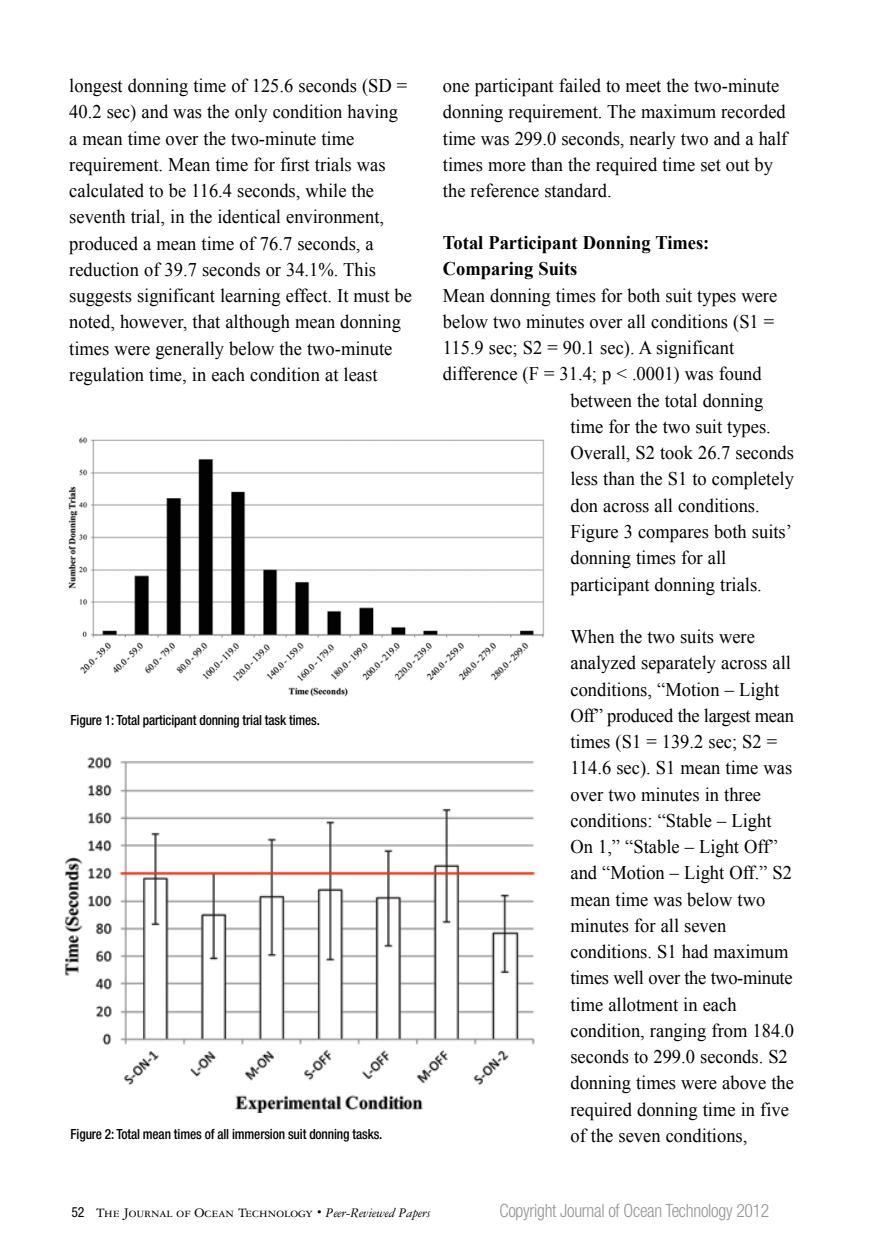
<style>
.page{position:relative;width:882px;height:1260px;background:#fff}
.page>*{position:absolute;margin:0;border:0;box-sizing:border-box;transform-origin:0 0}
.t1{font:19.25px/26.2px "Times New Roman";color:#000;scale:.96 1}
.t2{font:700 19.25px/26.2px "Times New Roman";color:#000;scale:.96 1}
.t3{font:300 condensed 18.38px "Helvetica Neue";letter-spacing:-.015em;color:#939598;scale:.96 1}
.t4{font:500 condensed 14px "Helvetica Neue";letter-spacing:-.01em;color:#000;scale:.95 1}
.t5{font:14px "Garamond Three SC";color:#000}
.s1{font-family:"Helvetica Neue";font-stretch:condensed}
.s2{font-family:"Garamond Three";font-size:10.5px}
.s3{font-family:"Garamond Three";font-style:italic}
</style>
<div class="page">
<img style="left:65px;top:757px;width:470px;height:356px">
<img style="left:68px;top:437px;width:477px;height:260px">
<p class="t1" style="left:69px;top:72px;width:359px">longest donning time of 125.6 seconds (SD = 40.2 sec) and was the only condition having<br>a mean time over the two-minute time requirement. Mean time for first trials was calculated to be 116.4 seconds, while the seventh trial, in the identical environment, produced a mean time of 76.7 seconds, a reduction of 39.7 seconds or 34.1%. This suggests significant learning effect. It must be noted, however, that although mean donning times were generally below the two-minute regulation time, in each condition at least</p>
<p class="t1" style="left:443px;top:72px;width:360px">one participant failed to meet the two-minute donning requirement. The maximum recorded time was 299.0 seconds, nearly two and a half times more than the required time set out by the reference standard.</p>
<p class="t2" style="left:443px;top:229px;width:279px">Total Participant Donning Times:<br>Comparing Suits</p>
<p class="t1" style="left:443px;top:282px;width:350px">Mean donning times for both suit types were</p>
<p class="t1" style="left:443px;top:308px;width:347px">below two minutes over all conditions (S1 =</p>
<p class="t1" style="left:443px;top:334px;width:305px">115.9 sec; S2 = 90.1 sec). A significant</p>
<p class="t1" style="left:443px;top:361px;width:334px">difference (F = 31.4; p &lt; .0001) was found</p>
<p class="t1" style="left:570px;top:387px;width:202px">between the total donning</p>
<p class="t1" style="left:570px;top:413px;width:210px">time for the two suit types.</p>
<p class="t1" style="left:570px;top:439px;width:234px">Overall, S2 took 26.7 seconds</p>
<p class="t1" style="left:570px;top:466px;width:234px">less than the S1 to completely</p>
<p class="t1" style="left:570px;top:492px;width:199px">don across all conditions.</p>
<p class="t1" style="left:570px;top:518px;width:232px">Figure 3 compares both suits’</p>
<p class="t1" style="left:570px;top:544px;width:164px">donning times for all</p>
<p class="t1" style="left:570px;top:571px;width:201px">participant donning trials.</p>
<p class="t1" style="left:570px;top:623px;width:234px">When the two suits were analyzed separately across all conditions, “Motion – Light<br>Off” produced the largest mean times (S1 = 139.2 sec; S2 =<br>114.6 sec). S1 mean time was over two minutes in three conditions: “Stable – Light<br>On 1,” “Stable – Light Off” and “Motion – Light Off.” S2 mean time was below two minutes for all seven conditions. S1 had maximum times well over the two-minute time allotment in each condition, ranging from 184.0 seconds to 299.0 seconds. S2 donning times were above the required donning time in five</p>
<p class="t4" style="left:71px;top:712px;width:264px">Figure 1: Total participant donning trial task times.</p>
<p class="t4" style="left:71px;top:1126px;width:330px">Figure 2: Total mean times of all immersion suit donning tasks.</p>
<p class="t1" style="left:570px;top:1122px;width:186px">of the seven conditions,</p>
<p class="t5" style="left:71px;top:1205px;width:361px"><span class="s1">52</span> The Journal of Ocean Technology <span class="s2">•</span> <span class="s3">Peer-Reviewed Papers</span></p>
<p class="t3" style="left:500px;top:1200px;width:283px">Copyright Journal of Ocean Technology 2012</p>
</div>
